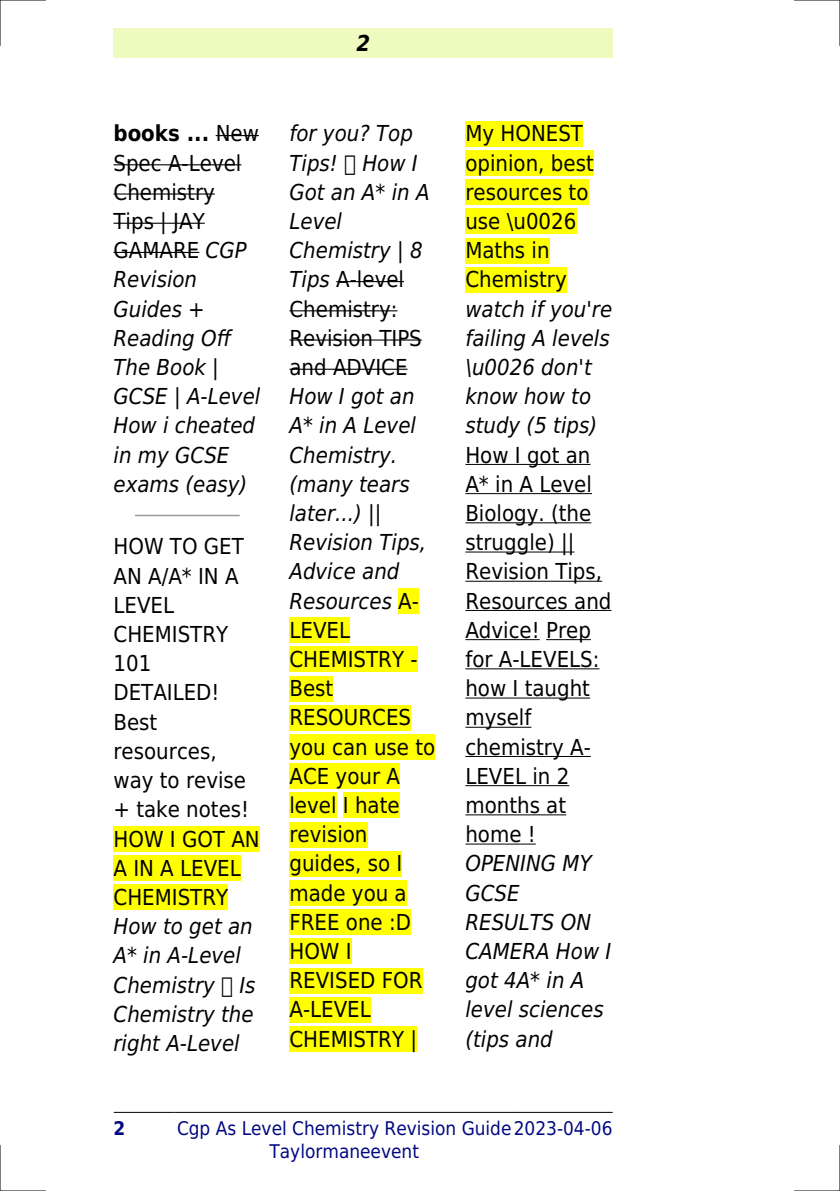
<style>
.page{position:relative;width:840px;height:1191px;background:#fff}
.page>*{position:absolute;margin:0;border:0;box-sizing:border-box;transform-origin:0 0}
.t1{font:22px/29.2px "DejaVu Sans Condensed";color:#000}
.t2{font:italic 22px/29.2px "DejaVu Sans Condensed";color:#000}
.t3{font:italic 700 22px "DejaVu Sans Condensed";color:#000}
.t4{font:18.8px/22.6px "DejaVu Sans Condensed";color:#000880}
.t5{font:700 18.8px "DejaVu Sans Condensed";color:#000880}
.s1{font-weight:700;font-style:normal}
.s2{font-style:normal}
.s3{font-style:italic}
</style>
<div class="page">
<div style="left:113px;top:28px;width:499px;height:30px;background:#effbbe"></div>
<hr style="left:114px;top:1112px;width:60px;height:1px;background:#000">
<hr style="left:175px;top:1112px;width:338px;height:1px;background:#000">
<hr style="left:514px;top:1112px;width:98px;height:1px;background:#000">
<hr style="left:215px;top:135px;width:44px;height:1px;background:#000">
<hr style="left:113px;top:164px;width:128px;height:1px;background:#000">
<hr style="left:113px;top:193px;width:102px;height:2px;background:#000">
<hr style="left:113px;top:223px;width:92px;height:1px;background:#000">
<hr style="left:113px;top:252px;width:86px;height:1px;background:#000">
<hr style="left:135px;top:515px;width:104px;height:1px;background:#999">
<div style="left:113px;top:826px;width:146px;height:25px;background:#ff0"></div>
<div style="left:113px;top:855px;width:128px;height:26px;background:#ff0"></div>
<div style="left:113px;top:884px;width:115px;height:26px;background:#ff0"></div>
<hr style="left:336px;top:281px;width:68px;height:1px;background:#000">
<hr style="left:289px;top:310px;width:108px;height:1px;background:#000">
<hr style="left:289px;top:339px;width:132px;height:1px;background:#000">
<hr style="left:289px;top:369px;width:118px;height:1px;background:#000">
<div style="left:398px;top:588px;width:21px;height:26px;background:#ff0"></div>
<div style="left:289px;top:617px;width:61px;height:26px;background:#ff0"></div>
<div style="left:289px;top:646px;width:128px;height:26px;background:#ff0"></div>
<div style="left:289px;top:676px;width:44px;height:25px;background:#ff0"></div>
<div style="left:289px;top:705px;width:122px;height:25px;background:#ff0"></div>
<div style="left:289px;top:734px;width:146px;height:26px;background:#ff0"></div>
<div style="left:289px;top:763px;width:111px;height:26px;background:#ff0"></div>
<div style="left:289px;top:792px;width:47px;height:26px;background:#ff0"></div>
<div style="left:343px;top:792px;width:56px;height:26px;background:#ff0"></div>
<div style="left:289px;top:821px;width:78px;height:26px;background:#ff0"></div>
<div style="left:289px;top:851px;width:113px;height:25px;background:#ff0"></div>
<div style="left:289px;top:880px;width:117px;height:25px;background:#ff0"></div>
<div style="left:289px;top:909px;width:122px;height:26px;background:#ff0"></div>
<div style="left:289px;top:938px;width:62px;height:26px;background:#ff0"></div>
<div style="left:289px;top:967px;width:133px;height:26px;background:#ff0"></div>
<div style="left:289px;top:997px;width:81px;height:25px;background:#ff0"></div>
<div style="left:289px;top:1026px;width:128px;height:25px;background:#ff0"></div>
<div style="left:465px;top:121px;width:117px;height:25px;background:#ff0"></div>
<div style="left:465px;top:150px;width:128px;height:26px;background:#ff0"></div>
<div style="left:465px;top:179px;width:123px;height:26px;background:#ff0"></div>
<div style="left:465px;top:208px;width:111px;height:26px;background:#ff0"></div>
<div style="left:465px;top:238px;width:84px;height:25px;background:#ff0"></div>
<div style="left:465px;top:267px;width:101px;height:25px;background:#ff0"></div>
<hr style="left:465px;top:464px;width:125px;height:1px;background:#000">
<hr style="left:465px;top:493px;width:126px;height:1px;background:#000">
<hr style="left:465px;top:522px;width:126px;height:1px;background:#000">
<hr style="left:465px;top:551px;width:109px;height:1px;background:#000">
<hr style="left:465px;top:581px;width:137px;height:1px;background:#000">
<hr style="left:465px;top:610px;width:146px;height:1px;background:#000">
<hr style="left:465px;top:639px;width:74px;height:1px;background:#000">
<hr style="left:545px;top:639px;width:45px;height:1px;background:#000">
<hr style="left:465px;top:668px;width:134px;height:1px;background:#000">
<hr style="left:465px;top:697px;width:124px;height:1px;background:#000">
<hr style="left:465px;top:727px;width:66px;height:1px;background:#000">
<hr style="left:465px;top:756px;width:125px;height:1px;background:#000">
<hr style="left:465px;top:785px;width:104px;height:1px;background:#000">
<hr style="left:465px;top:814px;width:101px;height:1px;background:#000">
<hr style="left:465px;top:843px;width:70px;height:1px;background:#000">
<hr style="left:0;top:0;width:45px;height:1px;background:#000">
<hr style="left:794px;top:0;width:45px;height:1px;background:#000">
<hr style="left:0;top:1190px;width:45px;height:1px;background:#000">
<hr style="left:794px;top:1190px;width:45px;height:1px;background:#000">
<hr style="left:0;top:0;width:1px;height:45px;background:#000">
<hr style="left:0;top:1145px;width:1px;height:46px;background:#000">
<hr style="left:839px;top:0;width:1px;height:45px;background:#000">
<hr style="left:839px;top:1145px;width:1px;height:46px;background:#000">
<p class="t3" style="left:356px;top:30px;width:15px">2</p>
<p class="t2" style="left:113px;top:119px;width:148px"><span class="s1">books ...</span> <span class="s2">New<br>Spec A-Level<br>Chemistry<br>Tips | JAY<br>GAMARE</span> CGP<br>Revision<br>Guides +<br>Reading Off<br>The Book |<br>GCSE | A-Level<br>How i cheated in my GCSE exams (easy)</p>
<p class="t1" style="left:113px;top:532px;width:148px">HOW TO GET<br>AN A/A* IN A<br>LEVEL<br>CHEMISTRY<br>101<br>DETAILED!<br>Best resources, way to revise + take notes!<br>HOW I GOT AN<br>A IN A LEVEL<br>CHEMISTRY</p>
<p class="t2" style="left:113px;top:912px;width:143px">How to get an<br>A* in A-Level<br>Chemistry Is<br>Chemistry the right A-Level</p>
<p class="t2" style="left:289px;top:119px;width:142px">for you? Top<br>Tips! How I<br>Got an A* in A<br>Level<br>Chemistry | 8<br>Tips <span class="s2">A-level<br>Chemistry:<br>Revision TIPS and ADVICE</span></p>
<p class="t1" style="left:289px;top:382px;width:147px"><span class="s3">How I got an<br>A* in A Level<br>Chemistry. (many tears later...) ||<br>Revision Tips,<br>Advice and<br>Resources</span> A-<br>LEVEL<br>CHEMISTRY -<br>Best<br>RESOURCES you can use to<br>ACE your A level I hate revision guides, so I made you a<br>FREE one :D<br>HOW I<br>REVISED FOR<br>A-LEVEL<br>CHEMISTRY |</p>
<p class="t1" style="left:465px;top:119px;width:130px">My HONEST opinion, best resources to use \u0026<br>Maths in<br>Chemistry</p>
<p class="t2" style="left:465px;top:294px;width:148px">watch if you're failing A levels \u0026 don't know how to study (5 tips)</p>
<p class="t1" style="left:465px;top:440px;width:147px">How I got an<br>A* in A Level<br>Biology. (the struggle) ||<br>Revision Tips,<br>Resources and<br>Advice! Prep for A-LEVELS: how I taught myself chemistry A-<br>LEVEL in 2 months at home !</p>
<p class="t2" style="left:465px;top:849px;width:147px">OPENING MY<br>GCSE<br>RESULTS ON<br>CAMERA How I got 4A* in A level sciences (tips and</p>
<p class="t5" style="left:113px;top:1117px;width:13px">2</p>
<p class="t4" style="left:269px;top:1117px;width:344px;text-indent:-92px">Cgp As Level Chemistry Revision Guide2023-04-06<br>Taylormaneevent</p>
</div>
